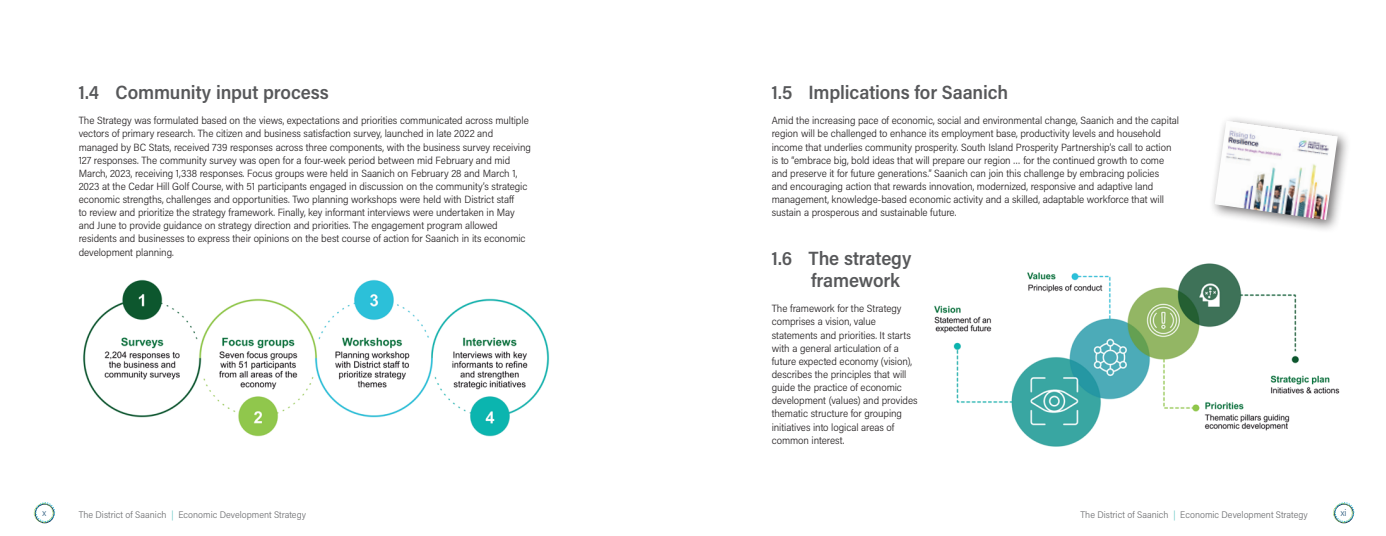
<style>
.page{position:relative;width:1386px;height:536px;background:#fff}
.page>*{position:absolute;margin:0;border:0;box-sizing:border-box;transform-origin:0 0}
.t1{font:600 19.25px/21.9px "Acumin Pro Semi Cond";letter-spacing:-.005em;color:#57585a}
.Paragraph{font:300 10.5px/13.1px "Acumin Pro Semi Cond";letter-spacing:-.005em;color:#231f20}
.t2{font:300 9.62px "Acumin Pro Semi Cond";color:#6c6d70}
.t3{font:300 9.62px "Acumin Pro Semi Cond";color:#305e80}
.s1{color:#64c6c3}
</style>
<div class="page">
<svg style="left:1333px;top:502px;width:21px;height:21px"></svg>
<svg style="left:34px;top:502px;width:21px;height:21px"></svg>
<img style="left:83px;top:279px;width:467px;height:158px">
<div style="left:1209px;top:115px;width:142px;height:118px;background:#231f20;opacity:.62"></div>
<img style="left:1215px;top:121px;width:123px;height:99px">
<img style="left:934px;top:263px;width:406px;height:184px">
<p class="t1" style="left:79px;top:81px;width:252px">1.4 Community input process</p>
<p class="Paragraph" style="left:79px;top:113px;width:454px">The Strategy was formulated based on the views, expectations and priorities communicated across multiple vectors of primary research. The citizen and business satisfaction survey, launched in late 2022 and managed by BC Stats, received 739 responses across three components, with the business survey receiving 127 responses. The community survey was open for a four-week period between mid February and mid March, 2023, receiving 1,338 responses. Focus groups were held in Saanich on February 28 and March 1, 2023 at the Cedar Hill Golf Course, with 51 participants engaged in discussion on the community’s strategic economic strengths, challenges and opportunities. Two planning workshops were held with District staff<br>to review and prioritize the strategy framework. Finally, key informant interviews were undertaken in May and June to provide guidance on strategy direction and priorities. The engagement program allowed residents and businesses to express their opinions on the best course of action for Saanich in its economic development planning.</p>
<p class="t1" style="left:772px;top:81px;width:238px">1.5 Implications for Saanich</p>
<p class="Paragraph" style="left:772px;top:113px;width:409px">Amid the increasing pace of economic, social and environmental change, Saanich and the capital region will be challenged to enhance its employment base, productivity levels and household income that underlies community prosperity. South Island Prosperity Partnership’s call to action is to “embrace big, bold ideas that will prepare our region … for the continued growth to come and preserve it for future generations.” Saanich can join this challenge by embracing policies<br>and encouraging action that rewards innovation, modernized, responsive and adaptive land management, knowledge-based economic activity and a skilled, adaptable workforce that will sustain a prosperous and sustainable future.</p>
<p class="t1" style="left:811px;top:247px;width:102px;text-indent:-39px">1.6 The strategy framework</p>
<p class="Paragraph" style="left:772px;top:301px;width:147px">The framework for the Strategy comprises a vision, value statements and priorities. It starts with a general articulation of a future expected economy (vision), describes the principles that will guide the practice of economic development (values) and provides thematic structure for grouping initiatives into logical areas of common interest.</p>
<p class="t3" style="left:42px;top:506px;width:5px">x</p>
<p class="t2" style="left:79px;top:507px;width:89px">The District of Saanich</p>
<p class="t3" style="left:1341px;top:506px;width:7px">xi</p>
<p class="t2" style="left:171px;top:507px;width:136px"><span class="s1">|</span> Economic Development Strategy</p>
<p class="t2" style="left:1081px;top:507px;width:229px">The District of Saanich <span class="s1">|</span> Economic Development Strategy</p>
</div>
